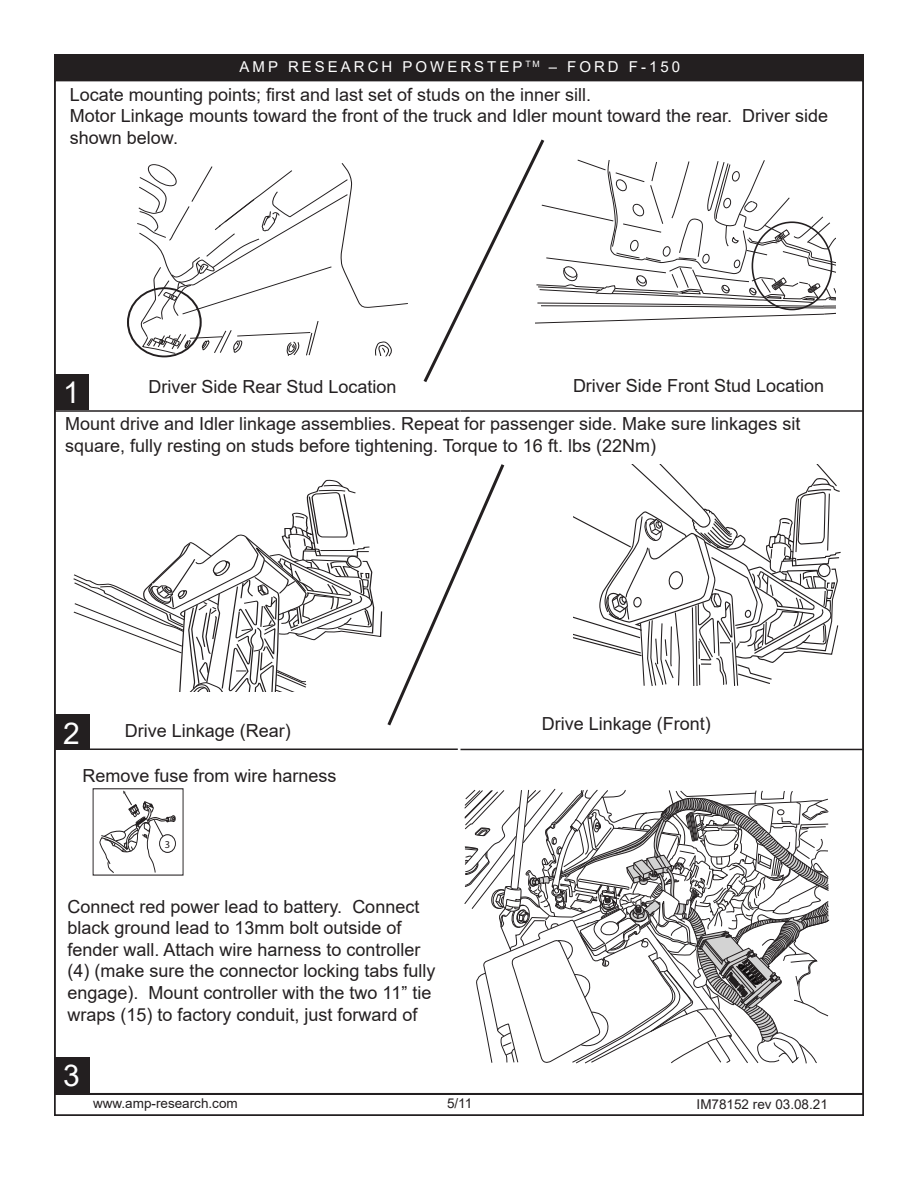
<style>
.page{position:relative;width:918px;height:1188px;background:#fff}
.page>*{position:absolute;margin:0;border:0;box-sizing:border-box;transform-origin:0 0}
.t1{font:30px "Arial";color:#fff}
.t2{font:18px/21.6px "Arial";color:#231f20}
.t3{font:15px "Arial";letter-spacing:.2em;color:#fff}
.t4{font:13.5px "Arial";color:#231f20}
.t5{font:10.5px "Myriad Pro";color:#231f20}
</style>
<div class="page">
<div style="left:54px;top:55px;width:809px;height:26px;background:#231f20"></div>
<svg style="left:136px;top:163px;width:272px;height:195px"></svg>
<svg style="left:573px;top:464px;width:268px;height:222px"></svg>
<svg style="left:423px;top:139px;width:413px;height:243px"></svg>
<div style="left:752px;top:221px;width:80px;height:89px;border:2px solid #231f20;border-radius:50%"></div>
<svg style="left:100px;top:790px;width:76px;height:83px"></svg>
<svg style="left:464px;top:788px;width:366px;height:276px"></svg>
<div style="left:55px;top:374px;width:34px;height:36px;background:#231f20"></div>
<div style="left:56px;top:714px;width:34px;height:36px;background:#231f20"></div>
<div style="left:55px;top:1057px;width:34px;height:36px;background:#231f20"></div>
<svg style="left:73px;top:464px;width:432px;height:262px"></svg>
<div style="left:54px;top:1094px;width:810px;height:22px;border:2px solid #231f20"></div>
<hr style="left:54px;top:410px;width:406px;height:2px;background:#231f20">
<hr style="left:460px;top:410px;width:404px;height:2px;background:#231f20">
<hr style="left:460px;top:749px;width:404px;height:1px;background:#231f20">
<hr style="left:55px;top:748px;width:403px;height:2px;background:#231f20">
<p class="t3" style="left:240px;top:56px;width:442px">AMP RESEARCH POWERSTEP <sup>TM</sup> – FORD F-150</p>
<p class="t2" style="left:70px;top:84px;width:760px">Locate mounting points; first and last set of studs on the inner sill.<br>Motor Linkage mounts toward the front of the truck and Idler mount toward the rear. Driver side shown below.</p>
<h1 class="t1" style="left:63px;top:372px;width:18px">1</h1>
<p class="t2" style="left:149px;top:376px;width:250px">Driver Side Rear Stud Location</p>
<p class="t2" style="left:573px;top:374px;width:253px">Driver Side Front Stud Location</p>
<p class="t2" style="left:65px;top:413px;width:737px">Mount drive and Idler linkage assemblies. Repeat for passenger side. Make sure linkages sit square, fully resting on studs before tightening. Torque to 16 ft. lbs (22Nm)</p>
<h1 class="t1" style="left:63px;top:712px;width:18px">2</h1>
<p class="t2" style="left:125px;top:720px;width:168px">Drive Linkage (Rear)</p>
<p class="t2" style="left:83px;top:765px;width:256px">Remove fuse from wire harness</p>
<p class="t5" style="left:165px;top:838px;width:7px">3</p>
<p class="t2" style="left:68px;top:895px;width:370px">Connect red power lead to battery. Connect black ground lead to 13mm bolt outside of fender wall. Attach wire harness to controller (4) (make sure the connector locking tabs fully engage). Mount controller with the two 11” tie wraps (15) to factory conduit, just forward of</p>
<h1 class="t1" style="left:63px;top:1054px;width:18px">43</h1>
<p class="t2" style="left:542px;top:713px;width:171px">Drive Linkage (Front)</p>
<p class="t4" style="left:93px;top:1094px;width:146px">www.amp-research.com</p>
<p class="t4" style="left:447px;top:1094px;width:27px">5/11</p>
<p class="t4" style="left:697px;top:1095px;width:133px">IM78152 rev 03.08.21</p>
</div>
